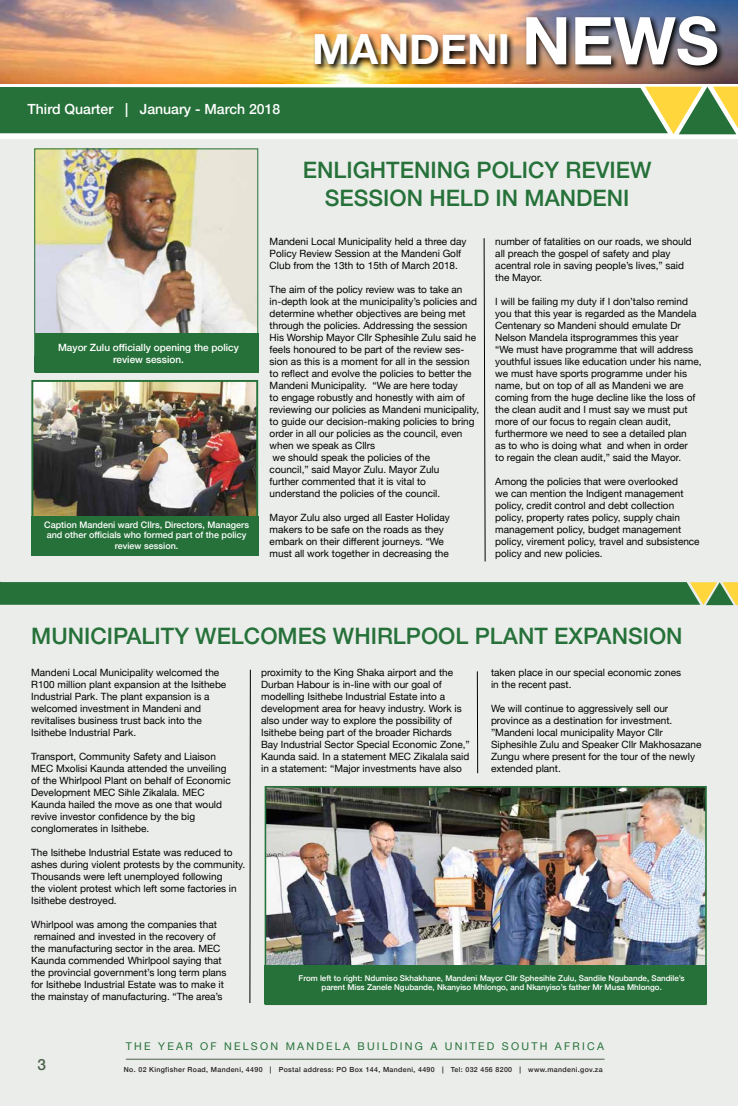
<style>
.page{position:relative;width:738px;height:1106px;background:#fff}
.page>*{position:absolute;margin:0;border:0;box-sizing:border-box;transform-origin:0 0}
.t1{font:700 41.6px "Helvetica Neue";color:#fff}
.t2{font:500 22.6px/28.1px "Helvetica Neue";color:#267139;text-align:center}
.t3{font:500 15.4px "Helvetica Neue";color:#4d614b}
.t4{font:500 14px "Helvetica Neue";color:#fff}
.t5{font:10.7px "Helvetica Neue";letter-spacing:.21em;color:#267139}
.t6{font:10px/12px "Helvetica Neue";color:#000}
.t7{font:500 10px/12px "Helvetica Neue";color:#fff;text-align:center}
.t8{font:500 9px/10.8px "Helvetica Neue";color:#fff;text-align:center}
.t9{font:500 8px/9px "Helvetica Neue";color:#fff;text-align:center}
.t10{font:500 7px "Helvetica Neue";letter-spacing:.05em;color:#231f20}
.s1{font-size:66px}
</style>
<div class="page">
<div style="left:0;top:139px;width:737px;height:967px;background:#ebedeb"></div>
<img style="left:36px;top:150px;width:220px;height:184px">
<div style="left:34px;top:148px;width:224px;height:224px;border:1px solid #267139"></div>
<div style="left:35px;top:334px;width:223px;height:39px;background:#267139"></div>
<svg style="left:0;top:582px;width:737px;height:23px;background:#30763d"></svg>
<img style="left:267px;top:789px;width:436px;height:176px">
<div style="left:264px;top:786px;width:442px;height:219px;border:2px solid #267139"></div>
<svg style="left:483px;top:238px;width:2px;height:323px"></svg>
<div style="left:264px;top:965px;width:442px;height:39px;background:#267139"></div>
<hr style="left:126px;top:1058px;width:478px;height:1px;background:#4d614b">
<svg style="left:0;top:87px;width:737px;height:47px;background:#3a7c41"></svg>
<img style="left:0;top:0;width:737px;height:83px">
<img style="left:312px;top:13px;width:412px;height:61px">
<img style="left:34px;top:383px;width:221px;height:133px">
<div style="left:31px;top:380px;width:227px;height:169px;border:2px solid #267139"></div>
<div style="left:31px;top:516px;width:227px;height:40px;background:#267139"></div>
<svg style="left:249px;top:670px;width:1px;height:333px"></svg>
<svg style="left:476px;top:671px;width:1px;height:35px"></svg>
<h3 class="t4" style="left:28px;top:97px;width:254px">Third Quarter | January - March 2018</h3>
<h1 class="t1" style="left:312px;top:17px;width:408px">MANDENI <span class="s1">NEWS</span></h1>
<h2 class="t2" style="left:302px;top:154px;width:350px">ENLIGHTENING POLICY REVIEW<br>SESSION HELD IN MANDENI</h2>
<p class="t7" style="left:58px;top:340px;width:182px">Mayor Zulu officially opening the policy review session.</p>
<p class="t8" style="left:44px;top:518px;width:206px">Caption Mandeni ward Cllrs, Directors, Managers and other officials who formed part of the policy review session.</p>
<p class="t6" style="left:269px;top:236px;width:198px">Mandeni Local Municipality held a three day<br>Policy Review Session at the Mandeni Golf<br>Club from the 13th to 15th of March 2018.</p>
<p class="t6" style="left:269px;top:284px;width:211px">The aim of the policy review was to take an in-depth look at the municipality’s policies and determine whether objectives are being met through the policies. Addressing the session His Worship Mayor Cllr Sphesihle Zulu said he feels honoured to be part of the review ses&shy;sion as this is a moment for all in the session to reflect and evolve the policies to better the Mandeni Municipality. “We are here today<br>to engage robustly and honestly with aim of reviewing our policies as Mandeni municipality, to guide our decision-making policies to bring order in all our policies as the council, even when we speak as Cllrs<br>we should speak the policies of the<br>council,” said Mayor Zulu. Mayor Zulu<br>further commented that it is vital to understand the policies of the council.</p>
<p class="t6" style="left:269px;top:512px;width:182px">Mayor Zulu also urged all Easter Holiday makers to be safe on the roads as they embark on their different journeys. “We must all work together in decreasing the</p>
<p class="t6" style="left:495px;top:236px;width:198px">number of fatalities on our roads, we should all preach the gospel of safety and play acentral role in saving people’s lives,” said the Mayor.</p>
<p class="t6" style="left:495px;top:296px;width:207px">I will be failing my duty if I don’talso remind you that this year is regarded as the Mandela Centenary so Mandeni should emulate Dr Nelson Mandela itsprogrammes this year<br>“We must have programme that will address youthful issues like education under his name, we must have sports programme under his name, but on top of all as Mandeni we are coming from the huge decline like the loss of the clean audit and I must say we must put more of our focus to regain clean audit, furthermore we need to see a detailed plan<br>as to who is doing what and when in order<br>to regain the clean audit,” said the Mayor.</p>
<p class="t6" style="left:495px;top:476px;width:206px">Among the policies that were overlooked<br>we can mention the Indigent management policy, credit control and debt collection policy, property rates policy, supply chain management policy, budget management policy, virement policy, travel and subsistence policy and new policies.</p>
<h2 class="t2" style="left:31px;top:619px;width:652px">MUNICIPALITY WELCOMES WHIRLPOOL PLANT EXPANSION</h2>
<p class="t6" style="left:31px;top:667px;width:196px">Mandeni Local Municipality welcomed the R100 million plant expansion at the Isithebe Industrial Park. The plant expansion is a welcomed investment in Mandeni and revitalises business trust back into the Isithebe Industrial Park.</p>
<p class="t6" style="left:31px;top:751px;width:201px">Transport, Community Safety and Liaison MEC Mxolisi Kaunda attended the unveiling of the Whirlpool Plant on behalf of Economic Development MEC Sihle Zikalala. MEC Kaunda hailed the move as one that would revive investor confidence by the big conglomerates in Isithebe.</p>
<p class="t6" style="left:31px;top:847px;width:215px">The Isithebe Industrial Estate was reduced to ashes during violent protests by the community.<br>Thousands were left unemployed following<br>the violent protest which left some factories in Isithebe destroyed.</p>
<p class="t6" style="left:31px;top:919px;width:197px">Whirlpool was among the companies that remained and invested in the recovery of the manufacturing sector in the area. MEC Kaunda commended Whirlpool saying that the provincial government’s long term plans for Isithebe Industrial Estate was to make it the mainstay of manufacturing. “The area’s</p>
<p class="t6" style="left:261px;top:667px;width:210px">proximity to the King Shaka airport and the Durban Habour is in-line with our goal of modelling Isithebe Industrial Estate into a development area for heavy industry. Work is also under way to explore the possibility of Isithebe being part of the broader Richards Bay Industrial Sector Special Economic Zone,” Kaunda said. In a statement MEC Zikalala said in a statement: “Major investments have also</p>
<p class="t6" style="left:490px;top:667px;width:191px">taken place in our special economic zones in the recent past.</p>
<p class="t6" style="left:490px;top:703px;width:212px">We will continue to aggressively sell our province as a destination for investment. ”Mandeni local municipality Mayor Cllr Siphesihle Zulu and Speaker Cllr Makhosazane Zungu where present for the tour of the newly extended plant.</p>
<p class="t9" style="left:298px;top:972px;width:387px">From left to right: Ndumiso Skhakhane, Mandeni Mayor Cllr Sphesihle Zulu, Sandile Ngubande, Sandile’s parent Miss Zanele Ngubande, Nkanyiso Mhlongo, and Nkanyiso’s father Mr Musa Mhlongo.</p>
<h3 class="t3" style="left:38px;top:1051px;width:10px">3</h3>
<p class="t5" style="left:126px;top:1038px;width:479px">THE YEAR OF NELSON MANDELA BUILDING A UNITED SOUTH AFRICA</p>
<p class="t10" style="left:124px;top:1063px;width:480px">No. 02 Kingfisher Road, Mandeni, 4490 | Postal address: PO Box 144, Mandeni, 4490 | Tel: 032 456 8200 | www.mandeni.gov.za</p>
</div>
